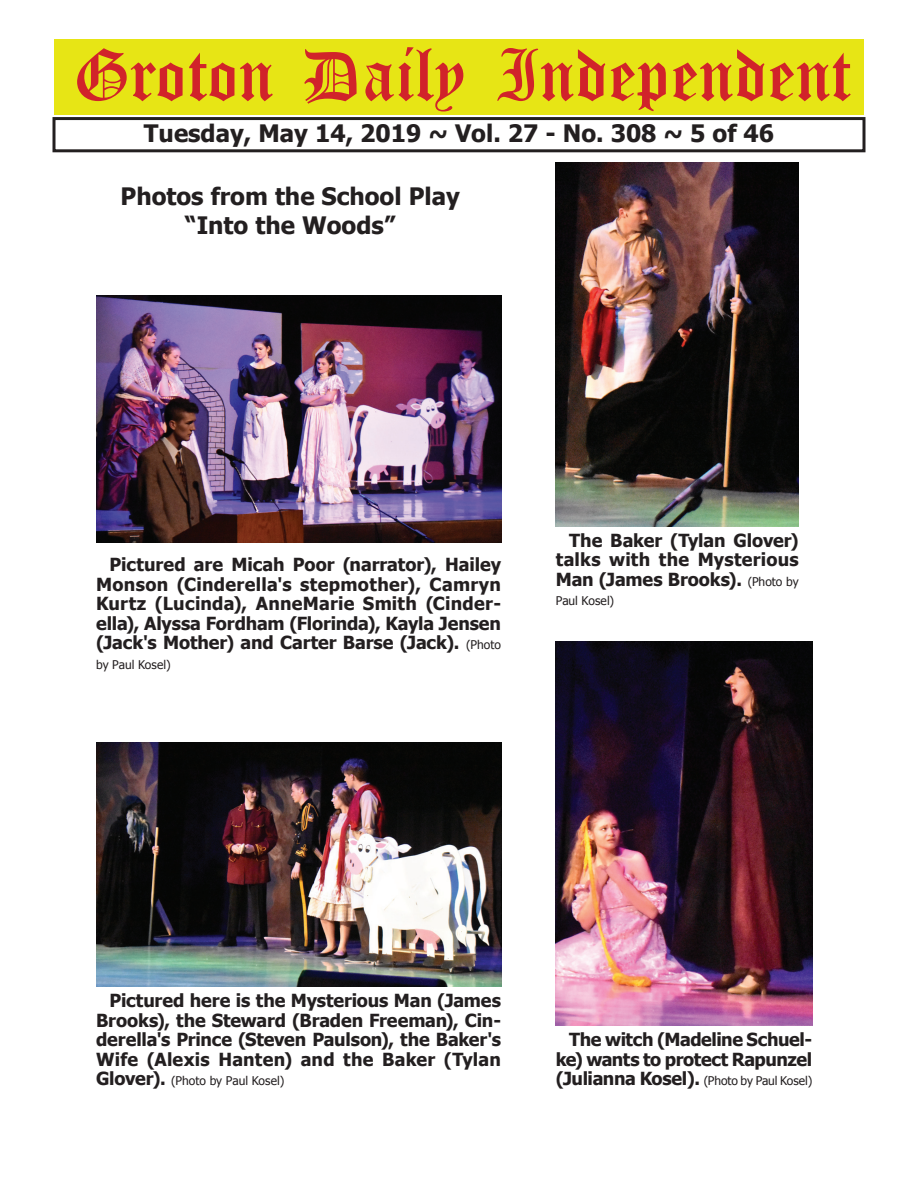
<style>
.page{position:relative;width:918px;height:1188px;background:#fff}
.page>*{position:absolute;margin:0;border:0;box-sizing:border-box;transform-origin:0 0}
.t1{font:54px "Old English Five";color:#d1232a}
.t2{font:700 24px/28.8px "Tahoma";color:#231f20;text-align:center}
.t3{font:700 18px/19.5px "Tahoma";letter-spacing:-.01em;color:#231f20;text-align:justify}
.t4{font:12px "Tahoma";letter-spacing:-.005em;color:#231f20}
.s1{font-weight:400;font-size:12px}
.s2{font-weight:700;font-size:18px}
</style>
<div class="page">
<div style="left:52px;top:117px;width:814px;height:35px;border:3px solid #231f20"></div>
<div style="left:54px;top:40px;width:810px;height:75px;background:#e7e515"></div>
<img style="left:96px;top:296px;width:405px;height:246px">
<img style="left:556px;top:162px;width:243px;height:364px">
<img style="left:96px;top:743px;width:405px;height:244px">
<img style="left:556px;top:641px;width:256px;height:385px">
<h1 class="t1" style="left:73px;top:50px;width:779px">Groton Daily Independent</h1>
<h2 class="t2" style="left:144px;top:117px;width:632px">Tuesday, May 14, 2019 ~ Vol. 27 - No. 308 ~ 5 of 46</h2>
<h2 class="t2" style="left:121px;top:181px;width:341px">Photos from the School Play “Into the Woods”</h2>
<p class="t3" style="left:96px;top:554px;width:407px;text-indent:14px">Pictured are Micah Poor (narrator), Hailey Monson (Cinderella's stepmother), Camryn Kurtz (Lucinda), AnneMarie Smith (Cinder&shy;ella), Alyssa Fordham (Florinda), Kayla Jensen (Jack's Mother) and Carter Barse (Jack). <span class="s1">(Photo</span></p>
<p class="t4" style="left:96px;top:656px;width:76px">by Paul Kosel)</p>
<p class="t3" style="left:556px;top:529px;width:245px;text-indent:14px">The Baker (Tylan Glover) talks with the Mysterious Man (James Brooks). <span class="s1">(Photo by</span></p>
<p class="t4" style="left:556px;top:593px;width:60px">Paul Kosel)</p>
<p class="t3" style="left:96px;top:990px;width:407px;text-indent:14px">Pictured here is the Mysterious Man (James Brooks), the Steward (Braden Freeman), Cin&shy;derella's Prince (Steven Paulson), the Baker's Wife (Alexis Hanten) and the Baker (Tylan</p>
<p class="t4" style="left:96px;top:1073px;width:190px"><span class="s2">Glover).</span> (Photo by Paul Kosel)</p>
<p class="t3" style="left:556px;top:1029px;width:258px;text-align:right">The witch (Madeline Schuel&shy;ke) wants to protect Rapunzel</p>
<p class="t4" style="left:556px;top:1073px;width:258px"><span class="s2">(Julianna Kosel).</span> (Photo by Paul Kosel)</p>
</div>
